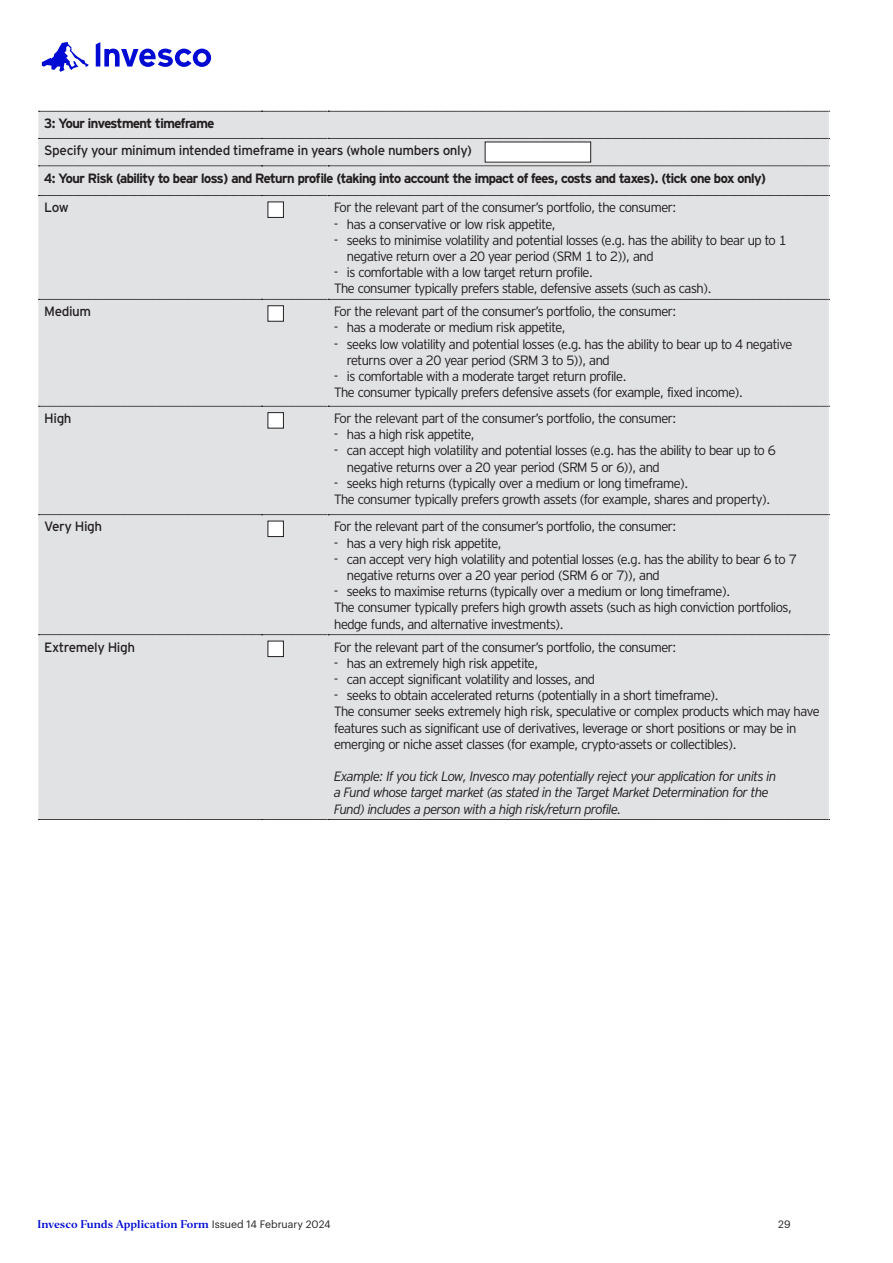
<style>
.page{position:relative;width:893px;height:1263px;background:#fff}
.page>*{position:absolute;margin:0;border:0;box-sizing:border-box;transform-origin:0 0}
.t1{font:300 13.5px/16.2px "Invesco Interstate";letter-spacing:-.03em;color:#231f20}
.t2{font:italic 300 13.5px/16.2px "Invesco Interstate";letter-spacing:-.03em;color:#231f20}
.t3{font:700 13.5px "Invesco Interstate";letter-spacing:-.03em;color:#231f20}
.t4{font:13.5px "Invesco Interstate";letter-spacing:-.03em;color:#231f20}
.t5{font:10.5px "Invesco Editor";color:#000ad2}
.t6{font:10.5px "Graphik";color:#231f20}
.s1{font-family:"Graphik";color:#231f20}
</style>
<div class="page">
<svg style="left:42px;top:42px;width:47px;height:30px"></svg>
<svg style="left:96px;top:42px;width:115px;height:25px"></svg>
<div style="left:38px;top:112px;width:791px;height:707px;background:#e1e2e4"></div>
<svg style="left:38px;top:111px;width:792px;height:1px"></svg>
<svg style="left:38px;top:138px;width:792px;height:1px"></svg>
<svg style="left:38px;top:166px;width:792px;height:1px"></svg>
<svg style="left:38px;top:195px;width:792px;height:1px"></svg>
<svg style="left:38px;top:299px;width:792px;height:1px"></svg>
<svg style="left:38px;top:406px;width:792px;height:1px"></svg>
<svg style="left:38px;top:514px;width:792px;height:1px"></svg>
<svg style="left:38px;top:634px;width:792px;height:1px"></svg>
<svg style="left:38px;top:819px;width:792px;height:1px"></svg>
<div style="left:268px;top:202px;width:15px;height:15px;background:#fff"></div>
<div style="left:268px;top:202px;width:16px;height:16px;border:1px solid #231f20"></div>
<div style="left:268px;top:306px;width:15px;height:15px;background:#fff"></div>
<div style="left:268px;top:305px;width:16px;height:17px;border:1px solid #231f20"></div>
<div style="left:268px;top:413px;width:15px;height:15px;background:#fff"></div>
<div style="left:268px;top:412px;width:16px;height:16px;border:1px solid #231f20"></div>
<div style="left:268px;top:521px;width:15px;height:16px;background:#fff"></div>
<div style="left:268px;top:521px;width:16px;height:16px;border:1px solid #231f20"></div>
<div style="left:268px;top:641px;width:15px;height:16px;background:#fff"></div>
<div style="left:268px;top:641px;width:16px;height:16px;border:1px solid #231f20"></div>
<div style="left:485px;top:142px;width:106px;height:20px;background:#fff"></div>
<p class="t3" style="left:44px;top:115px;width:171px">3: Your investment timeframe</p>
<p class="t4" style="left:44px;top:142px;width:429px">Specify your minimum intended timeframe in years (whole numbers only)</p>
<p class="t3" style="left:44px;top:170px;width:723px">4: Your Risk (ability to bear loss) and Return profile (taking into account the impact of fees, costs and taxes). (tick one box only)</p>
<p class="t4" style="left:44px;top:199px;width:26px">Low</p>
<p class="t1" style="left:334px;top:199px;width:344px">For the relevant part of the consumer’s portfolio, the consumer:</p>
<p class="t1" style="left:334px;top:216px;width:223px">- has a conservative or low risk appetite,</p>
<p class="t1" style="left:347px;top:232px;width:441px;text-indent:-13px">- seeks to minimise volatility and potential losses (e.g. has the ability to bear up to 1 negative return over a 20 year period (SRM 1 to 2)), and</p>
<p class="t1" style="left:334px;top:264px;width:379px">- is comfortable with a low target return profile.<br>The consumer typically prefers stable, defensive assets (such as cash).</p>
<p class="t4" style="left:44px;top:303px;width:48px">Medium</p>
<p class="t1" style="left:334px;top:303px;width:344px">For the relevant part of the consumer’s portfolio, the consumer:</p>
<p class="t1" style="left:334px;top:319px;width:233px">- has a moderate or medium risk appetite,</p>
<p class="t1" style="left:347px;top:336px;width:447px;text-indent:-13px">- seeks low volatility and potential losses (e.g. has the ability to bear up to 4 negative returns over a 20 year period (SRM 3 to 5)), and</p>
<p class="t1" style="left:334px;top:368px;width:410px">- is comfortable with a moderate target return profile.<br>The consumer typically prefers defensive assets (for example, fixed income).</p>
<p class="t4" style="left:44px;top:410px;width:29px">High</p>
<p class="t1" style="left:334px;top:410px;width:344px">For the relevant part of the consumer’s portfolio, the consumer:</p>
<p class="t1" style="left:334px;top:426px;width:142px">- has a high risk appetite,</p>
<p class="t1" style="left:347px;top:442px;width:430px;text-indent:-13px">- can accept high volatility and potential losses (e.g. has the ability to bear up to 6 negative returns over a 20 year period (SRM 5 or 6)), and</p>
<p class="t1" style="left:334px;top:475px;width:438px">- seeks high returns (typically over a medium or long timeframe).<br>The consumer typically prefers growth assets (for example, shares and property).</p>
<p class="t4" style="left:44px;top:518px;width:59px">Very High</p>
<p class="t1" style="left:334px;top:518px;width:344px">For the relevant part of the consumer’s portfolio, the consumer:</p>
<p class="t1" style="left:334px;top:535px;width:169px">- has a very high risk appetite,</p>
<p class="t1" style="left:347px;top:551px;width:451px;text-indent:-13px">- can accept very high volatility and potential losses (e.g. has the ability to bear 6 to 7 negative returns over a 20 year period (SRM 6 or 7)), and</p>
<p class="t1" style="left:334px;top:583px;width:459px">- seeks to maximise returns (typically over a medium or long timeframe).<br>The consumer typically prefers high growth assets (such as high conviction portfolios, hedge funds, and alternative investments).</p>
<p class="t4" style="left:44px;top:638px;width:92px">Extremely High</p>
<p class="t1" style="left:334px;top:638px;width:344px">For the relevant part of the consumer’s portfolio, the consumer:</p>
<p class="t1" style="left:334px;top:655px;width:206px">- has an extremely high risk appetite,</p>
<p class="t1" style="left:334px;top:671px;width:262px">- can accept significant volatility and losses, and</p>
<p class="t1" style="left:334px;top:687px;width:487px">- seeks to obtain accelerated returns (potentially in a short timeframe).<br>The consumer seeks extremely high risk, speculative or complex products which may have features such as significant use of derivatives, leverage or short positions or may be in emerging or niche asset classes (for example, crypto-assets or collectibles).</p>
<p class="t2" style="left:334px;top:768px;width:444px">Example: If you tick Low, Invesco may potentially reject your application for units in a Fund whose target market (as stated in the Target Market Determination for the<br>Fund) includes a person with a high risk/return profile.</p>
<p class="t5" style="left:38px;top:1218px;width:295px">Invesco Funds Application Form <span class="s1">Issued 14 February 2024</span></p>
<p class="t6" style="left:778px;top:1217px;width:14px">29</p>
</div>
